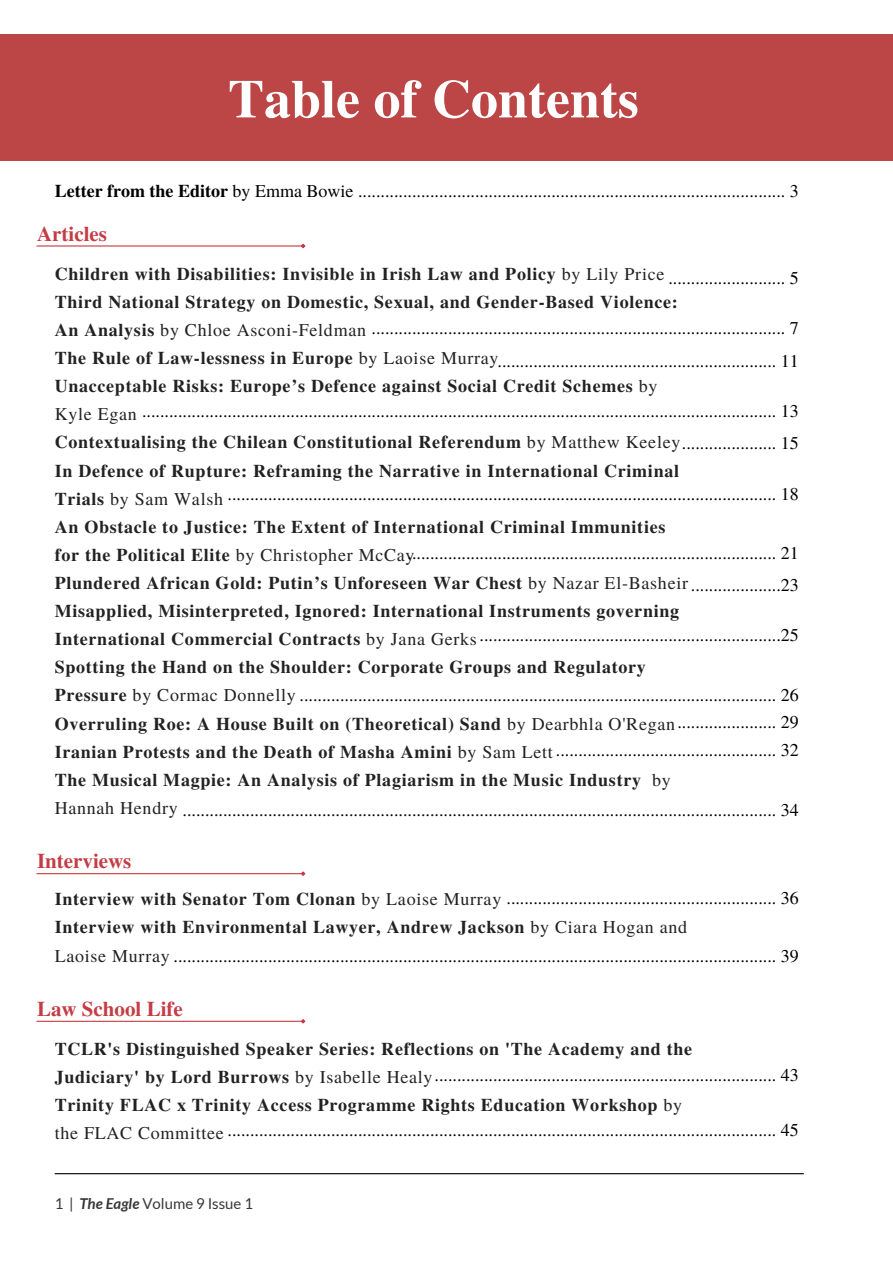
<style>
.page{position:relative;width:893px;height:1264px;background:#fff}
.page>*{position:absolute;margin:0;border:0;box-sizing:border-box;transform-origin:0 0}
.t1{font:700 54px "Te X Gyre Termes";color:#fff}
.t2{font:700 21px "Te X Gyre Termes";color:#c43c44}
.t3{font:18px/28.5px "Te X Gyre Termes";letter-spacing:.04em;color:#000}
.t4{font:700 18px/28px "Te X Gyre Termes";letter-spacing:.04em;color:#222}
.t5{font:18px "Te X Gyre Termes";color:#000}
.t6{font:15px "Lato";color:#373737}
.s1{font-weight:700}
.s2{font-weight:400}
.s3{font-weight:700;color:#222}
.s4{color:#222}
.s5{font-weight:400;color:#000}
.s6{font-weight:700;font-style:italic}
</style>
<div class="page">
<div style="left:0;top:34px;width:892px;height:126px;background:#bb4344"></div>
<hr style="left:55px;top:1173px;width:748px;height:1px;background:#000">
<hr style="left:37px;top:245px;width:265px;height:1px;background:#c43c44">
<svg style="left:300px;top:243px;width:6px;height:6px"></svg>
<hr style="left:37px;top:873px;width:265px;height:1px;background:#c43c44">
<svg style="left:300px;top:871px;width:6px;height:5px"></svg>
<hr style="left:37px;top:1020px;width:265px;height:1px;background:#c43c44">
<svg style="left:300px;top:1019px;width:6px;height:5px"></svg>
<h1 class="t1" style="left:228px;top:57px;width:412px">Table of Contents</h1>
<p class="t5" style="left:55px;top:178px;width:745px"><span class="s1">Letter from the Editor</span> by Emma Bowie ............................................................................................... 3</p>
<p class="t2" style="left:37px;top:217px;width:71px">Articles</p>
<p class="t4" style="left:55px;top:259px;width:624px">Children with Disabilities: Invisible in Irish Law and Policy <span class="s2">by Lily Price<br></span>Third National Strategy on Domestic, Sexual, and Gender-Based Violence:</p>
<p class="t3" style="left:55px;top:312px;width:745px;line-height:29.8px"><span class="s3">An Analysis</span> <span class="s4">by Chloe Asconi-Feldman</span> ............................................................................................ 7<br><span class="s3">The Rule of Law-lessness in Europe</span> <span class="s4">by Laoise Murray</span></p>
<p class="t4" style="left:55px;top:371px;width:745px">Unacceptable Risks: Europe’s Defence against Social Credit Schemes <span class="s2">by<br>Kyle Egan<br></span>Contextualising the Chilean Constitutional Referendum <span class="s2">by Matthew Keeley</span><span class="s5">..................... 15<br></span>In Defence of Rupture: Reframing the Narrative in International Criminal<br>Trials <span class="s2">by Sam Walsh<br></span>An Obstacle to Justice: The Extent of International Criminal Immunities<br>for the Political Elite <span class="s2">by Christopher McCay<br></span>Plundered African Gold: Putin’s Unforeseen War Chest <span class="s2">by Nazar El-Basheir<br></span>Misapplied, Misinterpreted, Ignored: International Instruments governing<br>International Commercial Contracts <span class="s2">by Jana Gerks<br></span>Spotting the Hand on the Shoulder: Corporate Groups and Regulatory<br>Pressure <span class="s2">by Cormac Donnelly</span> <span class="s5">.......................................................................................................... 26<br></span>Overruling Roe: A House Built on (Theoretical) Sand <span class="s2">by Dearbhla O'Regan</span><span class="s5">...................... 29</span></p>
<p class="t4" style="left:55px;top:734px;width:745px;line-height:28.8px">Iranian Protests and the Death of Masha Amini <span class="s2">by Sam Lett</span> <span class="s5">................................................. 32<br></span>The Musical Magpie: An Analysis of Plagiarism in the Music Industry <span class="s2">by<br>Hannah Hendry</span></p>
<p class="t3" style="left:668px;top:262px;width:132px">.......................... 5</p>
<p class="t3" style="left:497px;top:345px;width:303px">.............................................................. 11</p>
<p class="t3" style="left:142px;top:396px;width:658px">............................................................................................................................................. 13</p>
<p class="t3" style="left:227px;top:478px;width:573px">.......................................................................................................................... 18</p>
<p class="t3" style="left:407px;top:535px;width:393px;line-height:32.4px;text-align:right">.................................................................................. 21 ....................23</p>
<p class="t3" style="left:479px;top:620px;width:321px">...................................................................25</p>
<p class="t3" style="left:182px;top:794px;width:617px">.................................................................................................................................... 34</p>
<p class="t2" style="left:37px;top:845px;width:96px">Interviews</p>
<p class="t3" style="left:55px;top:883px;width:745px"><span class="s3">Interview with Senator Tom Clonan</span> <span class="s4">by Laoise Murray</span> ............................................................ 36<br><span class="s3">Interview with Environmental Lawyer, Andrew Jackson</span> <span class="s4">by Ciara Hogan and<br>Laoise Murray</span> ...................................................................................................................................... 39</p>
<p class="t2" style="left:37px;top:992px;width:147px">Law School Life</p>
<p class="t4" style="left:55px;top:1033px;width:639px">TCLR's Distinguished Speaker Series: Reflections on 'The Academy and the Judiciary' by Lord Burrows <span class="s2">by Isabelle Healy<br></span>Trinity FLAC x Trinity Access Programme Rights Education Workshop <span class="s2">by the FLAC Committee</span></p>
<p class="t3" style="left:434px;top:1059px;width:366px">............................................................................ 43</p>
<p class="t3" style="left:227px;top:1114px;width:573px">.......................................................................................................................... 45</p>
<p class="t6" style="left:55px;top:1193px;width:200px">1 | <span class="s6">The Eagle</span> Volume 9 Issue 1</p>
</div>
